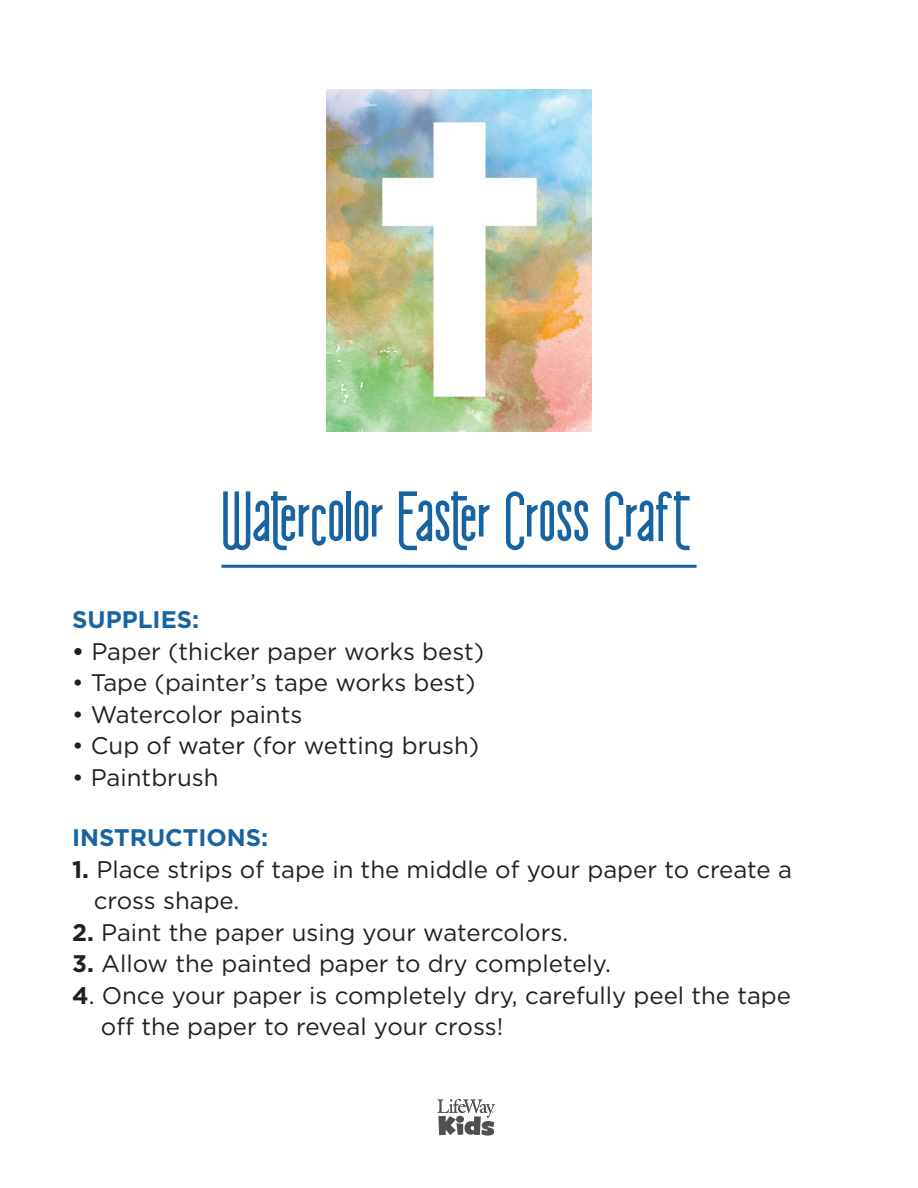
<style>
.page{position:relative;width:918px;height:1188px;background:#fff}
.page>*{position:absolute;margin:0;border:0;box-sizing:border-box;transform-origin:0 0}
.t1{font:73.5px "Polynesian Tourist AOE";color:#1864a1}
.t2{font:24px/31.5px "Gotham";color:#231f20}
.t3{font:700 24px "Gotham";color:#1864a1}
.s1{font-weight:700}
</style>
<div class="page">
<img style="left:327px;top:90px;width:264px;height:342px">
<hr style="left:221px;top:565px;width:476px;height:3px;background:#1864a1">
<svg style="left:437px;top:1099px;width:58px;height:37px"></svg>
<p class="t1" style="left:221px;top:482px;width:472px">Watercolor Easter Cross Craft</p>
<p class="t3" style="left:72px;top:604px;width:129px">SUPPLIES:</p>
<p class="t2" style="left:72px;top:635px;width:414px"><span class="s1">•</span> Paper (thicker paper works best)</p>
<p class="t2" style="left:72px;top:666px;width:405px">• Tape (painter’s tape works best)</p>
<p class="t2" style="left:72px;top:698px;width:232px">• Watercolor paints</p>
<p class="t2" style="left:72px;top:729px;width:409px">• Cup of water (for wetting brush)</p>
<p class="t2" style="left:72px;top:761px;width:148px">• Paintbrush</p>
<p class="t3" style="left:72px;top:822px;width:198px">INSTRUCTIONS:</p>
<p class="t2" style="left:94px;top:853px;width:700px;text-indent:-22px"><span class="s1">1.</span> Place strips of tape in the middle of your paper to create a cross shape.</p>
<p class="t2" style="left:72px;top:916px;width:498px"><span class="s1">2.</span> Paint the paper using your watercolors.</p>
<p class="t2" style="left:72px;top:947px;width:540px"><span class="s1">3.</span> Allow the painted paper to dry completely.</p>
<p class="t2" style="left:101px;top:979px;width:692px;text-indent:-29px"><span class="s1">4</span>. Once your paper is completely dry, carefully peel the tape off the paper to reveal your cross!</p>
</div>
